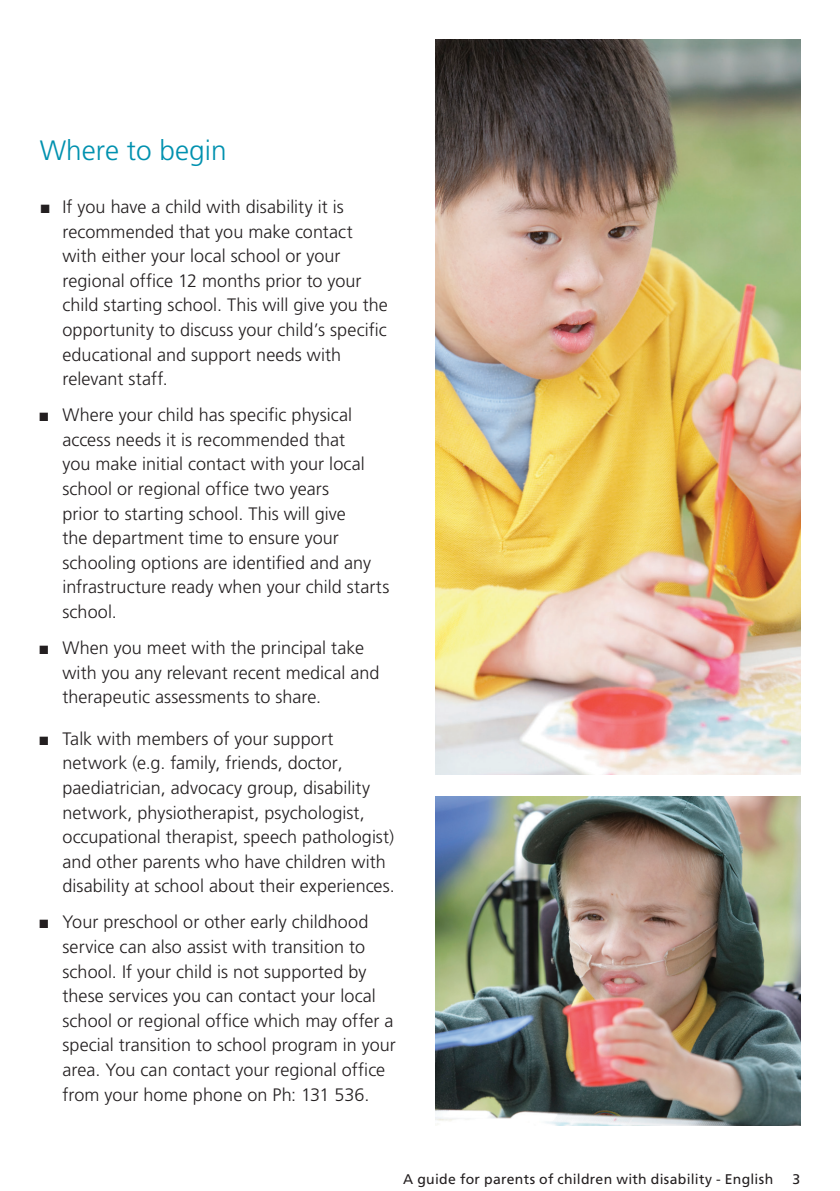
<style>
.page{position:relative;width:840px;height:1191px;background:#fff}
.page>*{position:absolute;margin:0;border:0;box-sizing:border-box;transform-origin:0 0}
.L1_Subhead__no_inden{font:300 28px "Frutiger LT Std";color:#0091af}
.L1_Subhead__no_inden-2{font:300 18px/24.6px "Frutiger LT Std";letter-spacing:.005em;color:#231f20}
.t1{font:14px "Frutiger LT Std";letter-spacing:.02em;color:#231f20}
.s1{font-family:"Arial";font-weight:400}
.s2{font-family:"Arial Narrow";font-weight:400}
</style>
<div class="page">
<img style="left:435px;top:40px;width:364px;height:734px">
<img style="left:435px;top:796px;width:364px;height:329px">
<p class="L1_Subhead__no_inden" style="left:40px;top:134px;width:188px">Where to begin</p>
<p class="L1_Subhead__no_inden-2" style="left:62px;top:195px;width:327px;text-indent:-23px"><span class="s1">■</span> If you have a child with disability it is recommended that you make contact with either your local school or your regional office 12 months prior to your child starting school. This will give you the opportunity to discuss your child’s specific educational and support needs with relevant staff.</p>
<p class="L1_Subhead__no_inden-2" style="left:62px;top:403px;width:328px;text-indent:-23px"><span class="s2">■</span> Where your child has specific physical access needs it is recommended that<br>you make initial contact with your local school or regional office two years<br>prior to starting school. This will give<br>the department time to ensure your schooling options are identified and any infrastructure ready when your child starts school.</p>
<p class="L1_Subhead__no_inden-2" style="left:62px;top:635px;width:318px;text-indent:-23px"><span class="s2">■</span> When you meet with the principal take with you any relevant recent medical and therapeutic assessments to share.</p>
<p class="L1_Subhead__no_inden-2" style="left:62px;top:726px;width:334px;text-indent:-23px"><span class="s2">■</span> Talk with members of your support network (e.g. family, friends, doctor, paediatrician, advocacy group, disability network, physiotherapist, psychologist, occupational therapist, speech pathologist) and other parents who have children with disability at school about their experiences.</p>
<p class="L1_Subhead__no_inden-2" style="left:62px;top:910px;width:335px;text-indent:-23px"><span class="s2">■</span> Your preschool or other early childhood service can also assist with transition to school. If your child is not supported by these services you can contact your local school or regional office which may offer a special transition to school program in your area. You can contact your regional office from your home phone on Ph: 131 536.</p>
<p class="t1" style="left:403px;top:1171px;width:371px">A guide for parents of children with disability - English</p>
<p class="t1" style="left:792px;top:1171px;width:9px">3</p>
</div>
